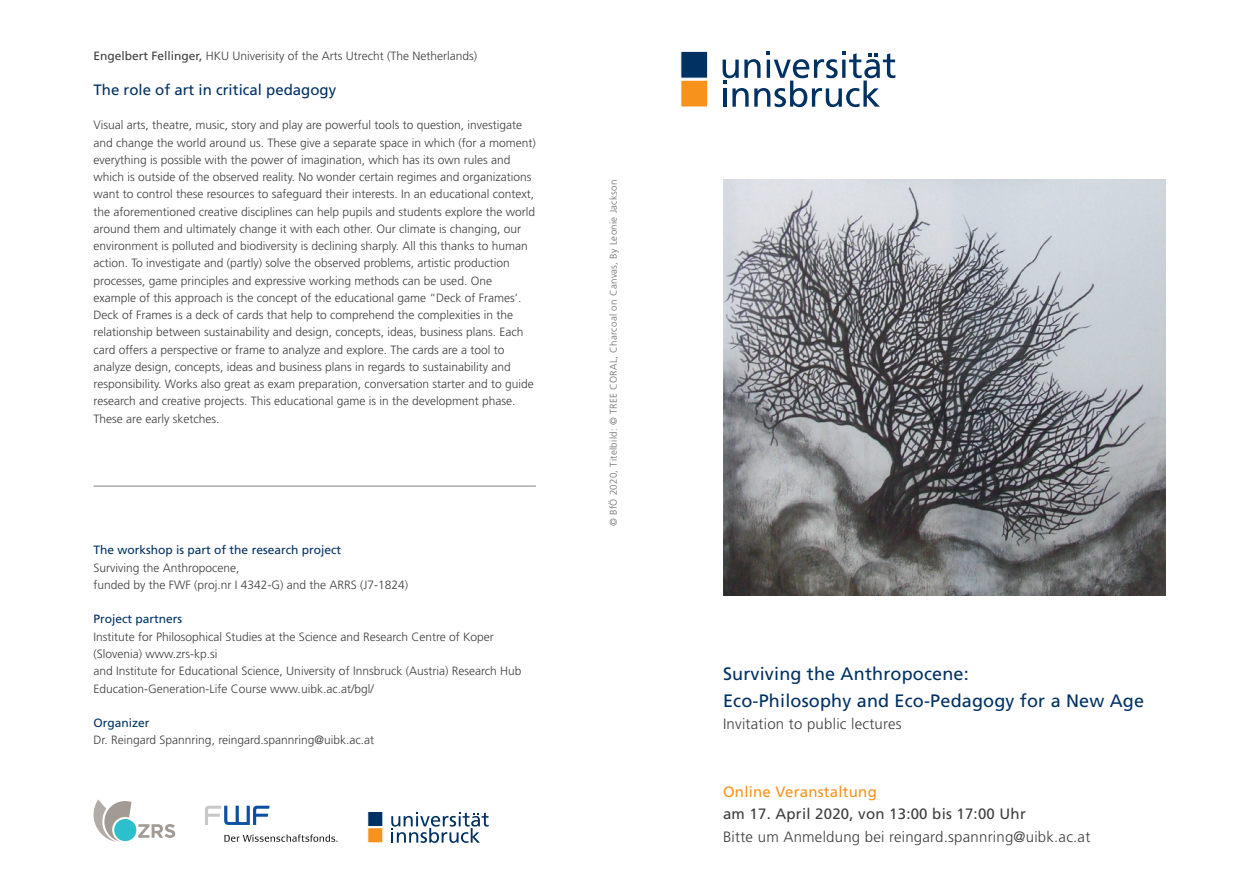
<style>
.page{position:relative;width:1259px;height:893px;background:#fff}
.page>*{position:absolute;margin:0;border:0;box-sizing:border-box;transform-origin:0 0}
.t1{font:18px "Frutiger";letter-spacing:.01em;color:#003163}
.t2{font:300 15px "Frutiger";letter-spacing:.015em;color:#3e3e3f}
.t3{font:15px "Frutiger";letter-spacing:.015em;color:#3e3e3f}
.t4{font:15px "Frutiger";color:#003163}
.t5{font:15px "Frutiger";letter-spacing:.015em;color:#f7931d}
.t6{font:300 12px/17.2px "Frutiger";color:#3e3e3f}
.t7{font:12px "Frutiger";color:#003163}
.t8{font:300 9.75px "Frutiger";letter-spacing:.03em;color:#6c6d70}
.s1{font-weight:400}
</style>
<div class="page">
<svg style="left:680px;top:51px;width:28px;height:56px;background:#8f795c"></svg>
<svg style="left:722px;top:52px;width:173px;height:55px"></svg>
<img style="left:723px;top:180px;width:442px;height:416px">
<svg style="left:367px;top:812px;width:16px;height:31px"></svg>
<svg style="left:391px;top:812px;width:98px;height:31px"></svg>
<svg style="left:205px;top:806px;width:65px;height:19px"></svg>
<svg style="left:224px;top:834px;width:113px;height:8px"></svg>
<div style="left:114px;top:819px;width:22px;height:22px;background:#2cbfcc;border-radius:50%"></div>
<svg style="left:94px;top:799px;width:37px;height:43px"></svg>
<svg style="left:138px;top:824px;width:37px;height:14px"></svg>
<hr style="left:94px;top:486px;width:442px;height:1px;background:#808285">
<p class="t6" style="left:94px;top:48px;width:385px"><span class="s1">Engelbert Fellinger,</span> HKU Univerisity of the Arts Utrecht (The Netherlands)</p>
<p class="t4" style="left:94px;top:81px;width:244px">The role of art in critical pedagogy</p>
<p class="t6" style="left:94px;top:117px;width:444px">Visual arts, theatre, music, story and play are powerful tools to question, investigate and change the world around us. These give a separate space in which (for a moment) everything is possible with the power of imagination, which has its own rules and which is outside of the observed reality. No wonder certain regimes and organizations want to control these resources to safeguard their interests. In an educational context, the aforementioned creative disciplines can help pupils and students explore the world around them and ultimately change it with each other. Our climate is changing, our environment is polluted and biodiversity is declining sharply. All this thanks to human action. To investigate and (partly) solve the observed problems, artistic production processes, game principles and expressive working methods can be used. One example of this approach is the concept of the educational game “Deck of Frames’.<br>Deck of Frames is a deck of cards that help to comprehend the complexities in the relationship between sustainability and design, concepts, ideas, business plans. Each card offers a perspective or frame to analyze and explore. The cards are a tool to analyze design, concepts, ideas and business plans in regards to sustainability and responsibility. Works also great as exam preparation, conversation starter and to guide research and creative projects. This educational game is in the development phase.<br>These are early sketches.</p>
<p class="t7" style="left:94px;top:543px;width:249px">The workshop is part of the research project</p>
<p class="t6" style="left:94px;top:559px;width:147px">Surviving the Anthropocene,</p>
<p class="t6" style="left:94px;top:576px;width:316px">funded by the FWF (proj.nr I 4342-G) and the ARRS (J7-1824)</p>
<p class="t7" style="left:94px;top:612px;width:90px">Project partners</p>
<p class="t6" style="left:94px;top:628px;width:402px">Institute for Philosophical Studies at the Science and Research Centre of Koper</p>
<p class="t6" style="left:94px;top:645px;width:126px">(Slovenia) www.zrs-kp.si</p>
<p class="t6" style="left:94px;top:662px;width:429px">and Institute for Educational Science, University of Innsbruck (Austria) Research Hub<br>Education-Generation-Life Course www.uibk.ac.at/bgl/</p>
<p class="t7" style="left:94px;top:716px;width:58px">Organizer</p>
<p class="t6" style="left:94px;top:731px;width:282px">Dr. Reingard Spannring, reingard.spannring@uibk.ac.at</p>
<p class="t8" style="left:608px;top:526px;width:348px;rotate:-90deg">© BfÖ 2020, Titelbild: © TREE CORAL, Charcoal on Canvas, By Leonie Jackson</p>
<p class="t1" style="left:723px;top:663px;width:247px">Surviving the Anthropocene:</p>
<p class="t1" style="left:723px;top:690px;width:422px">Eco-Philosophy and Eco-Pedagogy for a New Age</p>
<p class="t2" style="left:723px;top:716px;width:180px">Invitation to public lectures</p>
<p class="t5" style="left:723px;top:783px;width:155px">Online Veranstaltung</p>
<p class="t3" style="left:723px;top:805px;width:304px">am 17. April 2020, von 13:00 bis 17:00 Uhr</p>
<p class="t2" style="left:723px;top:828px;width:369px">Bitte um Anmeldung bei reingard.spannring@uibk.ac.at</p>
</div>
